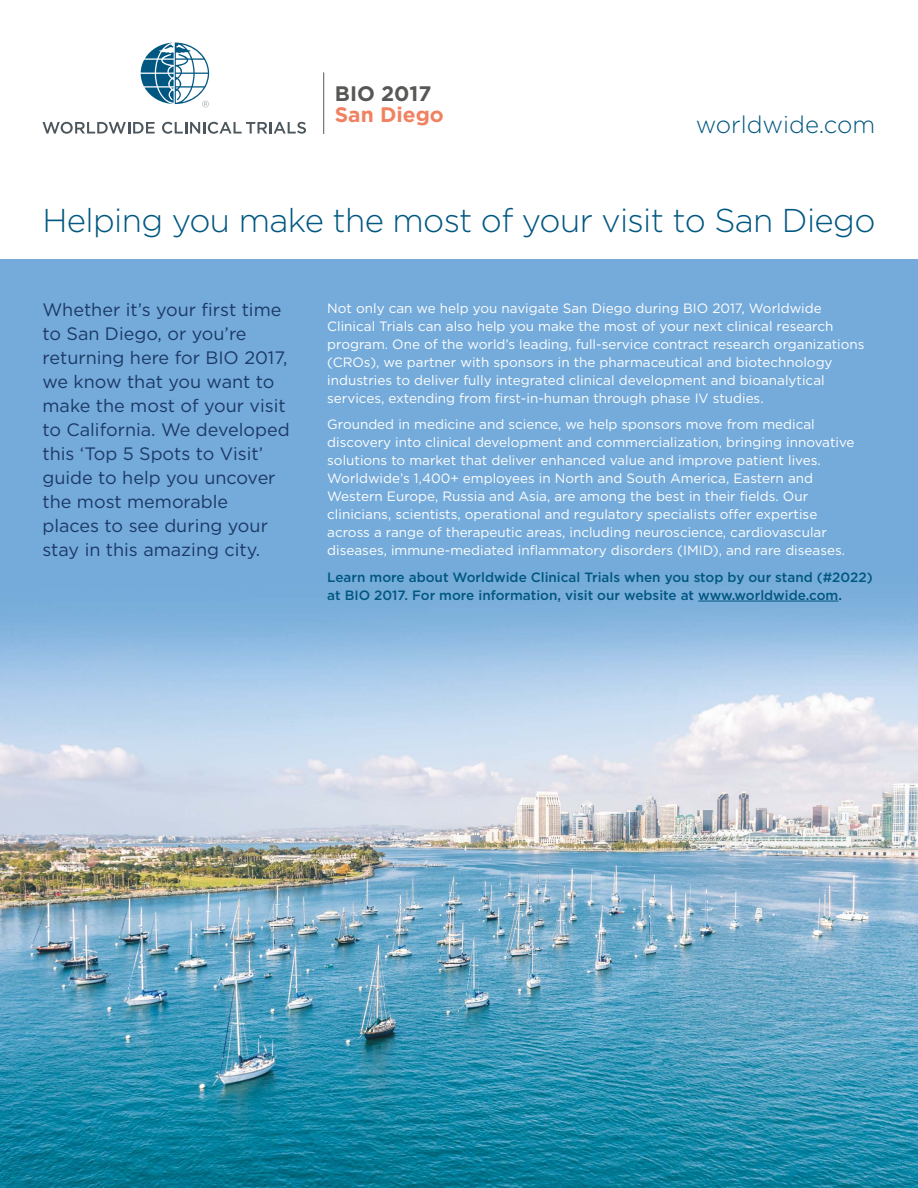
<style>
.page{position:relative;width:918px;height:1188px;background:#fff}
.page>*{position:absolute;margin:0;border:0;box-sizing:border-box;transform-origin:0 0}
.t1{font:300 33px "Gotham";letter-spacing:-.02em;color:#005781}
.t2{font:300 24px "Gotham";color:#005781}
.t3{font:700 21px "Gotham";color:#f08262}
.t4{font:700 21px "Gotham";color:#575756}
.t5{font:18px/24px "Gotham";color:#1c3967}
.t6{font:13.5px/18px "Gotham";color:#fff}
.t7{font:500 13.5px/18px "Gotham";color:#005781}
.s1{color:#004a6f}
</style>
<div class="page">
<img style="left:0;top:259px;width:918px;height:929px">
<hr style="left:698px;top:601px;width:140px;height:1px;background:#005781">
<hr style="left:323px;top:72px;width:1px;height:62px;background:#575756">
<svg style="left:43px;top:122px;width:112px;height:12px"></svg>
<svg style="left:162px;top:122px;width:144px;height:12px"></svg>
<svg style="left:141px;top:43px;width:68px;height:64px"></svg>
<h3 class="t4" style="left:335px;top:80px;width:98px">BIO 2017</h3>
<h3 class="t3" style="left:335px;top:101px;width:111px">San Diego</h3>
<h2 class="t2" style="left:696px;top:109px;width:181px">worldwide.com</h2>
<h1 class="t1" style="left:43px;top:199px;width:834px">Helping you make the most of your visit to San Diego</h1>
<p class="t5" style="left:43px;top:298px;width:249px">Whether it’s your first time to San Diego, or you’re returning here for BIO 2017, we know that you want to make the most of your visit to California. We developed this ‘Top 5 Spots to Visit’ guide to help you uncover the most memorable<br>places to see during your stay in this amazing city.</p>
<p class="t6" style="left:327px;top:299px;width:539px">Not only can we help you navigate San Diego during BIO 2017, Worldwide Clinical Trials can also help you make the most of your next clinical research program. One of the world’s leading, full-service contract research organizations (CROs), we partner with sponsors in the pharmaceutical and biotechnology industries to deliver fully integrated clinical development and bioanalytical services, extending from first-in-human through phase IV studies.</p>
<p class="t6" style="left:327px;top:415px;width:529px">Grounded in medicine and science, we help sponsors move from medical discovery into clinical development and commercialization, bringing innovative solutions to market that deliver enhanced value and improve patient lives.<br>Worldwide’s 1,400+ employees in North and South America, Eastern and Western Europe, Russia and Asia, are among the best in their fields. Our clinicians, scientists, operational and regulatory specialists offer expertise across a range of therapeutic areas, including neuroscience, cardiovascular diseases, immune-mediated inflammatory disorders (IMID), and rare diseases.</p>
<p class="t7" style="left:327px;top:568px;width:547px">Learn more about Worldwide Clinical Trials when you stop by our stand (#2022) at BIO 2017. For more information, visit our website at www.worldwide.com<span class="s1">.</span></p>
</div>
